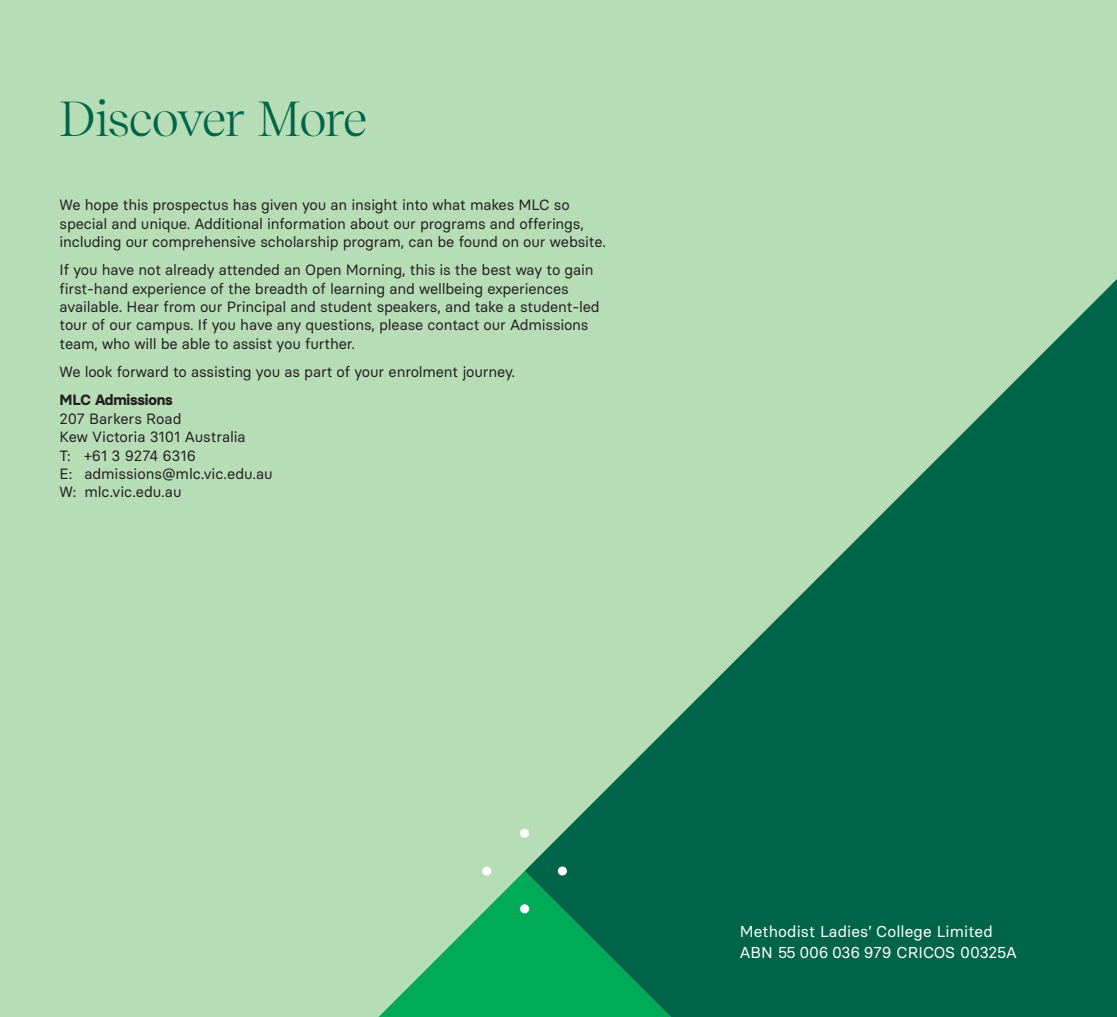
<style>
.page{position:relative;width:1117px;height:1017px;background:#fff}
.page>*{position:absolute;margin:0;border:0;box-sizing:border-box;transform-origin:0 0}
.t1{font:49px "Recife Display";letter-spacing:-.025em;color:#006548}
.t2{font:15.75px/21px "Basier Circle";letter-spacing:.01em;color:#fff}
.t3{font:14.88px/18.4px "Basier Circle";letter-spacing:-.01em;color:#231f20}
.t4{font:700 14.88px "Basier Circle";letter-spacing:-.01em;color:#231f20}
</style>
<div class="page">
<div style="left:0;top:0;width:1116px;height:1017px;background:#b7ddb7"></div>
<svg style="left:524px;top:280px;width:592px;height:737px;fill:#006548"></svg>
<svg style="left:378px;top:871px;width:292px;height:146px"></svg>
<div style="left:520px;top:829px;width:9px;height:9px;background:#fff;border-radius:50%"></div>
<div style="left:520px;top:904px;width:9px;height:9px;background:#fff;border-radius:50%"></div>
<div style="left:557px;top:866px;width:10px;height:9px;background:#fff;border-radius:50%"></div>
<div style="left:482px;top:867px;width:9px;height:9px;background:#fff;border-radius:50%"></div>
<h1 class="t1" style="left:60px;top:84px;width:309px">Discover More</h1>
<p class="t3" style="left:60px;top:196px;width:548px">We hope this prospectus has given you an insight into what makes MLC so special and unique. Additional information about our programs and offerings, including our comprehensive scholarship program, can be found on our website.</p>
<p class="t3" style="left:60px;top:261px;width:541px">If you have not already attended an Open Morning, this is the best way to gain first-hand experience of the breadth of learning and wellbeing experiences available. Hear from our Principal and student speakers, and take a student-led tour of our campus. If you have any questions, please contact our Admissions team, who will be able to assist you further.</p>
<p class="t3" style="left:60px;top:362px;width:457px">We look forward to assisting you as part of your enrolment journey.</p>
<p class="t4" style="left:60px;top:391px;width:115px">MLC Admissions</p>
<p class="t3" style="left:60px;top:409px;width:215px">207 Barkers Road<br>Kew Victoria 3101 Australia<br>T: +61 3 9274 6316<br>E: admissions@mlc.vic.edu.au<br>W: mlc.vic.edu.au</p>
<p class="t2" style="left:739px;top:920px;width:279px">Methodist Ladies’ College Limited<br>ABN 55 006 036 979 CRICOS 00325A</p>
</div>
